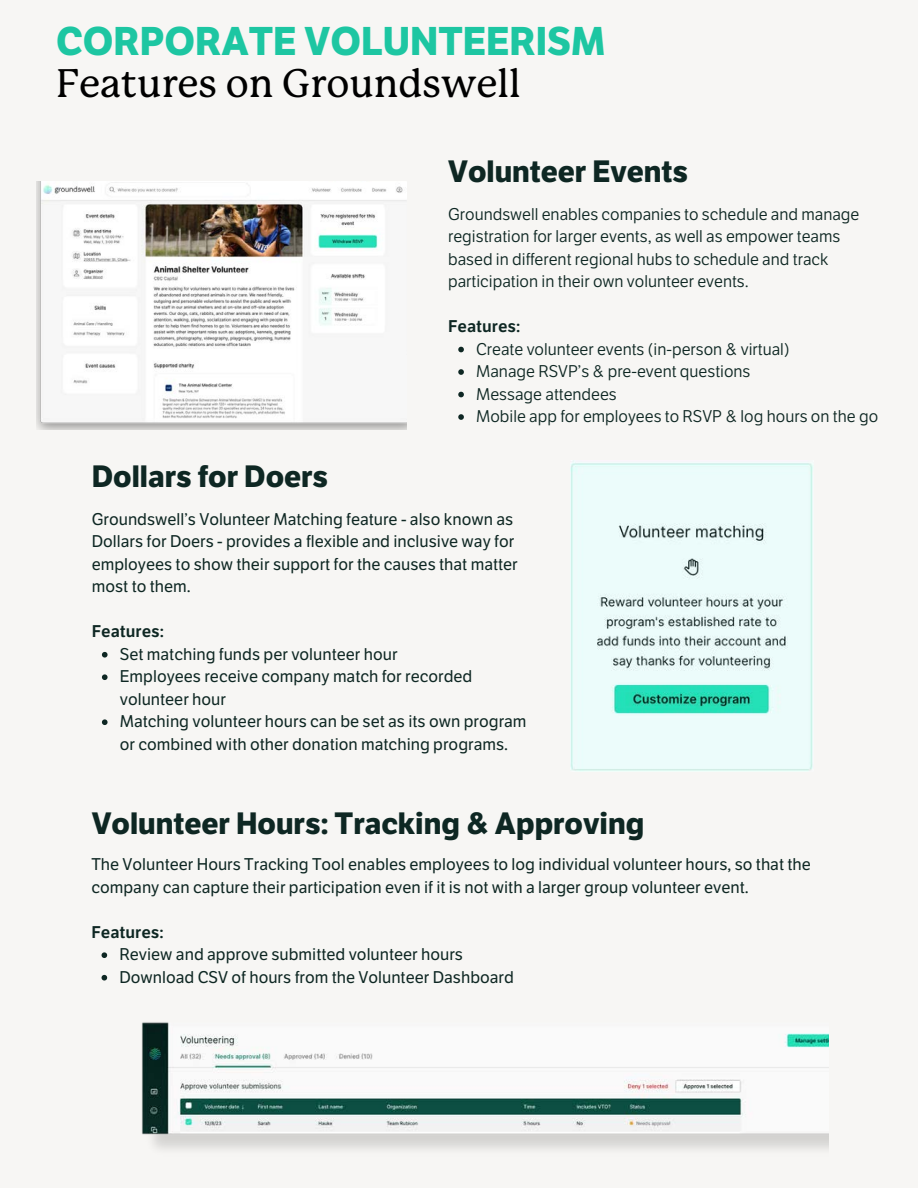
<style>
.page{position:relative;width:918px;height:1188px;background:#f7f6f4}
.page>*{position:absolute;margin:0;border:0;box-sizing:border-box;transform-origin:0 0}
.t1{font:700 39px "LFT Etica";color:#1dc6a2}
.t2{font:500 39px "P22 Mackinac Pro";color:#000}
.t3{font:700 30px "LFT Etica";color:#0e2723}
.t4{font:16.5px/22.5px "LFT Etica";color:#0e2723}
.t5{font:16.5px/22.5px "LFT Etica Bk";color:#0e2723}
.t6{font:16.5px "LFT Etica Sb";color:#0e2723}
</style>
<div class="page">
<img style="left:570px;top:460px;width:243px;height:311px">
<img style="left:142px;top:1022px;width:686px;height:127px">
<img style="left:36px;top:182px;width:371px;height:247px">
<svg style="left:102px;top:652px;width:6px;height:6px"></svg>
<svg style="left:102px;top:674px;width:6px;height:6px"></svg>
<svg style="left:102px;top:719px;width:6px;height:6px"></svg>
<svg style="left:102px;top:952px;width:5px;height:6px"></svg>
<svg style="left:102px;top:975px;width:5px;height:6px"></svg>
<svg style="left:458px;top:347px;width:6px;height:5px"></svg>
<svg style="left:458px;top:369px;width:6px;height:6px"></svg>
<svg style="left:458px;top:392px;width:6px;height:5px"></svg>
<svg style="left:458px;top:414px;width:6px;height:6px"></svg>
<h1 class="t1" style="left:56px;top:19px;width:551px">CORPORATE VOLUNTEERISM</h1>
<h1 class="t2" style="left:56px;top:66px;width:466px">Features on Groundswell</h1>
<h2 class="t3" style="left:448px;top:154px;width:241px">Volunteer Events</h2>
<p class="t5" style="left:448px;top:203px;width:413px">Groundswell enables companies to schedule and manage registration for larger events, as well as empower teams based in different regional hubs to schedule and track participation in their own volunteer events.</p>
<p class="t6" style="left:448px;top:317px;width:74px">Features:</p>
<p class="t5" style="left:476px;top:338px;width:404px">Create volunteer events (in-person &amp; virtual)<br>Manage RSVP’s &amp; pre-event questions<br>Message attendees<br>Mobile app for employees to RSVP &amp; log hours on the go</p>
<h2 class="t3" style="left:92px;top:459px;width:238px">Dollars for Doers</h2>
<p class="t4" style="left:92px;top:508px;width:428px">Groundswell’s Volunteer Matching feature - also known as Dollars for Doers - provides a flexible and inclusive way for employees to show their support for the causes that matter most to them.</p>
<p class="t6" style="left:92px;top:622px;width:74px">Features:</p>
<p class="t4" style="left:120px;top:643px;width:408px">Set matching funds per volunteer hour<br>Employees receive company match for recorded volunteer hour<br>Matching volunteer hours can be set as its own program or combined with other donation matching programs.</p>
<h2 class="t3" style="left:92px;top:806px;width:554px">Volunteer Hours: Tracking &amp; Approving</h2>
<p class="t4" style="left:91px;top:854px;width:721px">The Volunteer Hours Tracking Tool enables employees to log individual volunteer hours, so that the company can capture their participation even if it is not with a larger group volunteer event.</p>
<p class="t6" style="left:91px;top:922px;width:74px">Features:</p>
<p class="t4" style="left:119px;top:944px;width:396px">Review and approve submitted volunteer hours<br>Download CSV of hours from the Volunteer Dashboard</p>
</div>
